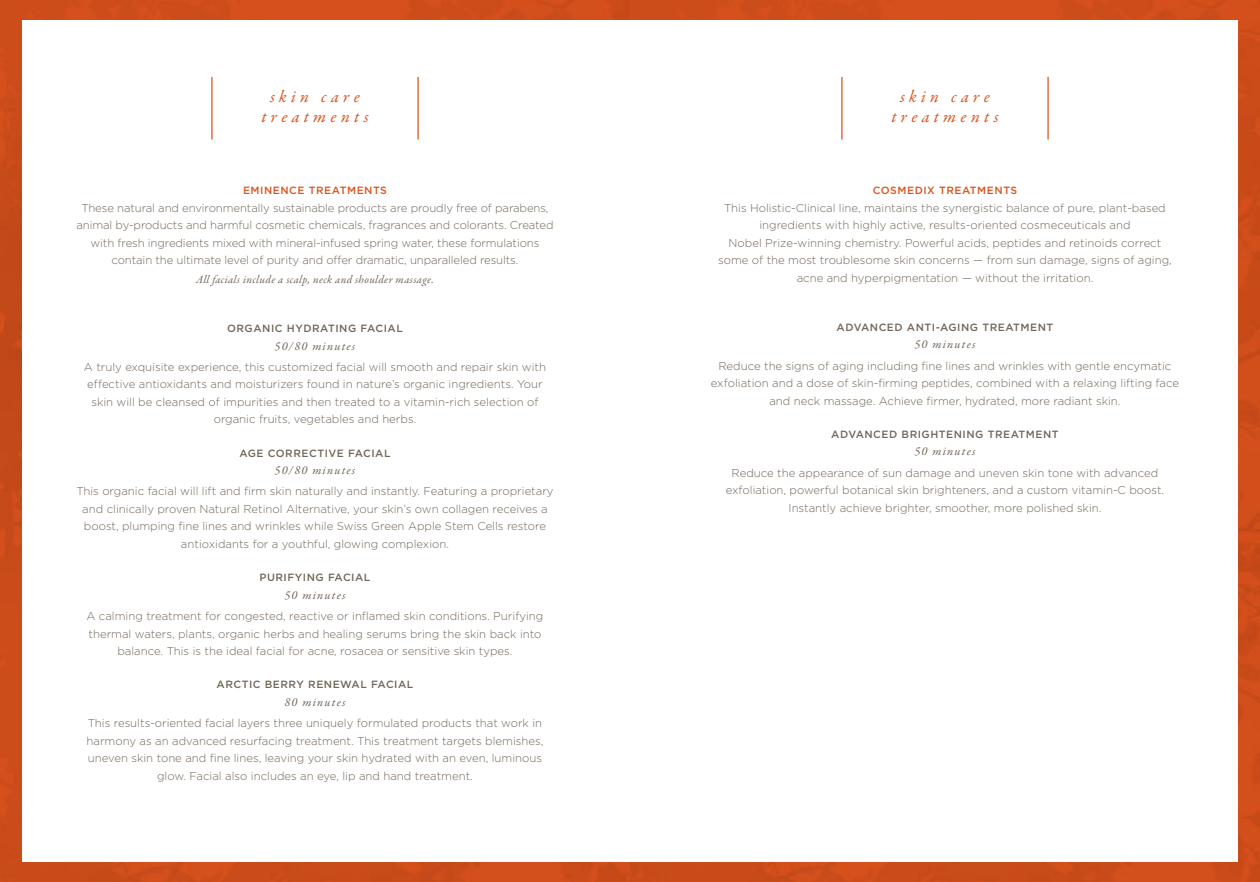
<style>
.page{position:relative;width:1260px;height:882px;background:#fff}
.page>*{position:absolute;margin:0;border:0;box-sizing:border-box;transform-origin:0 0}
.t1{font:italic 17.5px/19.9px "Garamond Premr Pro";letter-spacing:.245em;color:#d9531e;text-align:center}
.t2{font:italic 12.25px "Garamond Premr Pro";letter-spacing:.1em;color:#726658}
.t3{font:300 11.38px/17.5px "Gotham";color:#726658;text-align:center}
.t4{font:italic 11.38px "Garamond Premr Pro";letter-spacing:.03em;color:#726658}
.t5{font:500 10.5px "Gotham";letter-spacing:.05em;color:#726658}
.t6{font:500 10.5px "Gotham";letter-spacing:.05em;color:#d9531e}
</style>
<div class="page">
<div style="left:630px;top:0;width:630px;height:882px;background:#cd4d1a"></div>
<div style="left:599px;top:20px;width:639px;height:842px;background:#fff"></div>
<hr style="left:841px;top:77px;width:2px;height:63px;background:#d9531e">
<hr style="left:1047px;top:77px;width:2px;height:63px;background:#d9531e">
<img style="left:0;top:0;width:630px;height:882px">
<div style="left:22px;top:20px;width:608px;height:842px;background:#fff"></div>
<hr style="left:211px;top:77px;width:2px;height:63px;background:#d9531e">
<hr style="left:417px;top:77px;width:2px;height:63px;background:#d9531e">
<h1 class="t1" style="left:261px;top:87px;width:109px">skin care treatments</h1>
<p class="t6" style="left:243px;top:185px;width:145px">EMINENCE TREATMENTS</p>
<p class="t3" style="left:76px;top:199px;width:479px">These natural and environmentally sustainable products are proudly free of parabens, animal by-products and harmful cosmetic chemicals, fragrances and colorants. Created with fresh ingredients mixed with mineral-infused spring water, these formulations contain the ultimate level of purity and offer dramatic, unparalleled results.</p>
<p class="t4" style="left:196px;top:272px;width:240px">All facials include a scalp, neck and shoulder massage.</p>
<p class="t5" style="left:227px;top:322px;width:177px">ORGANIC HYDRATING FACIAL</p>
<p class="t2" style="left:275px;top:338px;width:82px">50/80 minutes</p>
<p class="t3" style="left:84px;top:358px;width:464px">A truly exquisite experience, this customized facial will smooth and repair skin with effective antioxidants and moisturizers found in nature’s organic ingredients. Your skin will be cleansed of impurities and then treated to a vitamin-rich selection of organic fruits, vegetables and herbs.</p>
<p class="t5" style="left:239px;top:447px;width:153px">AGE CORRECTIVE FACIAL</p>
<p class="t2" style="left:275px;top:463px;width:82px">50/80 minutes</p>
<p class="t3" style="left:76px;top:483px;width:479px">This organic facial will lift and firm skin naturally and instantly. Featuring a proprietary and clinically proven Natural Retinol Alternative, your skin’s own collagen receives a boost, plumping fine lines and wrinkles while Swiss Green Apple Stem Cells restore antioxidants for a youthful, glowing complexion.</p>
<p class="t5" style="left:260px;top:572px;width:112px">PURIFYING FACIAL</p>
<p class="t2" style="left:284px;top:587px;width:63px">50 minutes</p>
<p class="t3" style="left:87px;top:607px;width:458px">A calming treatment for congested, reactive or inflamed skin conditions. Purifying thermal waters, plants, organic herbs and healing serums bring the skin back into balance. This is the ideal facial for acne, rosacea or sensitive skin types.</p>
<p class="t5" style="left:217px;top:679px;width:198px">ARCTIC BERRY RENEWAL FACIAL</p>
<p class="t2" style="left:284px;top:694px;width:63px">80 minutes</p>
<p class="t3" style="left:87px;top:714px;width:458px">This results-oriented facial layers three uniquely formulated products that work in harmony as an advanced resurfacing treatment. This treatment targets blemishes, uneven skin tone and fine lines, leaving your skin hydrated with an even, luminous glow. Facial also includes an eye, lip and hand treatment.</p>
<h1 class="t1" style="left:891px;top:87px;width:109px">skin care treatments</h1>
<p class="t6" style="left:873px;top:185px;width:146px">COSMEDIX TREATMENTS</p>
<p class="t3" style="left:718px;top:199px;width:455px">This Holistic-Clinical line, maintains the synergistic balance of pure, plant-based ingredients with highly active, results-oriented cosmeceuticals and<br>Nobel Prize-winning chemistry. Powerful acids, peptides and retinoids correct some of the most troublesome skin concerns — from sun damage, signs of aging, acne and hyperpigmentation — without the irritation.</p>
<p class="t5" style="left:837px;top:321px;width:218px">ADVANCED ANTI-AGING TREATMENT</p>
<p class="t2" style="left:914px;top:337px;width:63px">50 minutes</p>
<p class="t3" style="left:711px;top:357px;width:470px">Reduce the signs of aging including fine lines and wrinkles with gentle encymatic exfoliation and a dose of skin-firming peptides, combined with a relaxing lifting face and neck massage. Achieve firmer, hydrated, more radiant skin.</p>
<p class="t5" style="left:831px;top:428px;width:229px">ADVANCED BRIGHTENING TREATMENT</p>
<p class="t2" style="left:914px;top:444px;width:63px">50 minutes</p>
<p class="t3" style="left:726px;top:464px;width:440px">Reduce the appearance of sun damage and uneven skin tone with advanced exfoliation, powerful botanical skin brighteners, and a custom vitamin-C boost.<br>Instantly achieve brighter, smoother, more polished skin.</p>
</div>
